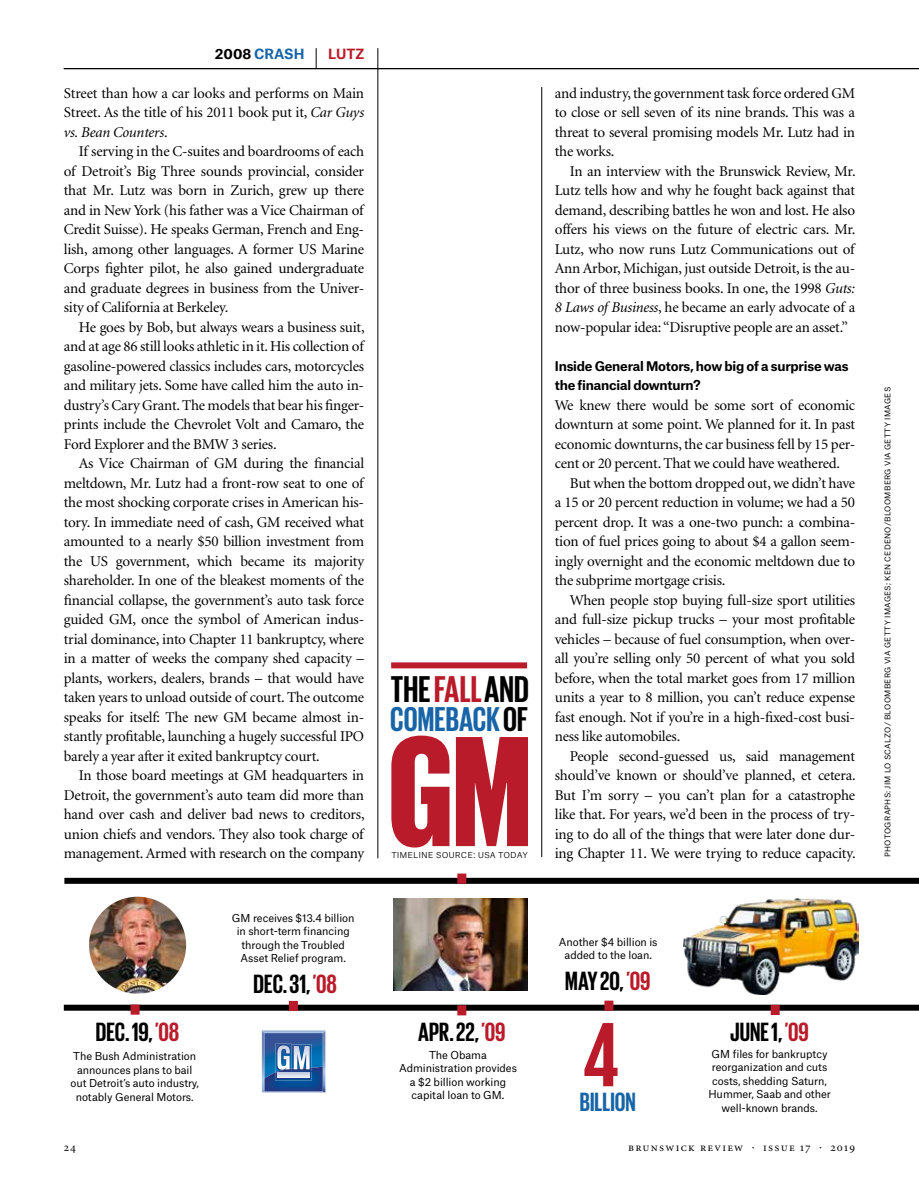
<style>
.page{position:relative;width:919px;height:1191px;background:#fff}
.page>*{position:absolute;margin:0;border:0;box-sizing:border-box;transform-origin:0 0}
.t1{font:800 160.8px "Giorgio Sans";color:#ba1b2a}
.t2{font:700 93.15px "Giorgio Sans";color:#ba1b2a}
.t3{font:700 38.1px "Giorgio Sans";letter-spacing:.005em;color:#000}
.t4{font:700 35.25px "Giorgio Sans";letter-spacing:.005em;color:#1765a8}
.t5{font:700 27px "Giorgio Sans";color:#000}
.t6{font:700 27px "Giorgio Sans";color:#1765a8}
.t7{font:15px/19.5px "Minion";letter-spacing:-.015em;color:#000;text-align:justify}
.t8{font:700 13.5px "Atlas Grotesk";color:#1765a8}
.t9{font:700 13.5px "Atlas Grotesk";color:#ba1b2a}
.t10{font:700 12.75px/19.5px "Atlas Grotesk";letter-spacing:-.02em;color:#000}
.t11{font:12px "Minion Regular SC";letter-spacing:.105em;color:#000}
.t12{font:10.5px/13.5px "Atlas Grotesk";letter-spacing:-.005em;color:#000;text-align:center}
.t13{font:300 9.3px "Atlas Grotesk";color:#000}
.t14{font:7.5px "Atlas Grotesk";letter-spacing:.04em;color:#000}
.s1{color:#000}
.s2{font-style:italic}
.s3{color:#ba1b2a}
</style>
<div class="page">
<div style="left:64px;top:1004px;width:854px;height:6px;background:#000"></div>
<div style="left:457px;top:1005px;width:9px;height:10px;background:#ba1b2a"></div>
<div style="left:289px;top:1001px;width:9px;height:10px;background:#ba1b2a"></div>
<div style="left:130px;top:1004px;width:9px;height:10px;background:#ba1b2a"></div>
<div style="left:604px;top:1000px;width:9px;height:10px;background:#ba1b2a"></div>
<div style="left:770px;top:1005px;width:9px;height:10px;background:#ba1b2a"></div>
<div style="left:64px;top:878px;width:854px;height:6px;background:#000"></div>
<svg style="left:262px;top:1030px;width:63px;height:62px;background:#4976ae"></svg>
<div style="left:277px;top:1072px;width:32px;height:5px;background:#d2d9e9"></div>
<img style="left:89px;top:896px;width:97px;height:97px;border-radius:49px">
<img style="left:393px;top:898px;width:134px;height:93px">
<div style="left:457px;top:873px;width:9px;height:10px;background:#ba1b2a"></div>
<img style="left:683px;top:898px;width:175px;height:97px">
<div style="left:391px;top:662px;width:136px;height:6px;background:#ba1b2a"></div>
<hr style="left:64px;top:68px;width:854px;height:1px;background:#000">
<hr style="left:377px;top:48px;width:1px;height:810px;background:#000">
<hr style="left:541px;top:87px;width:1px;height:770px;background:#000">
<svg style="left:316px;top:48px;width:1px;height:20px"></svg>
<p class="t8" style="left:215px;top:42px;width:91px"><span class="s1">2008</span> CRASH</p>
<p class="t9" style="left:328px;top:42px;width:38px">LUTZ</p>
<p class="t7" style="left:64px;top:84px;width:302px">Street than how a car looks and performs on Main Street. As the title of his 2011 book put it, <span class="s2">Car Guys vs. Bean Counters</span>.</p>
<p class="t7" style="left:64px;top:142px;width:302px;text-indent:15px">If serving in the C-suites and boardrooms of each of Detroit’s Big Three sounds provincial, consider that Mr. Lutz was born in Zurich, grew up there and in New York (his father was a Vice Chairman of Credit Suisse). He speaks German, French and Eng&shy;lish, among other languages. A former US Marine Corps fighter pilot, he also gained undergraduate and graduate degrees in business from the Univer&shy;sity of California at Berkeley.</p>
<p class="t7" style="left:64px;top:318px;width:302px;text-indent:15px">He goes by Bob, but always wears a business suit, and at age 86 still looks athletic in it. His collection of gasoline-powered classics includes cars, motorcycles and military jets. Some have called him the auto in&shy;dustry’s Cary Grant. The models that bear his finger&shy;prints include the Chevrolet Volt and Camaro, the Ford Explorer and the BMW 3 series.</p>
<p class="t7" style="left:64px;top:454px;width:302px;text-indent:15px">As Vice Chairman of GM during the financial meltdown, Mr. Lutz had a front-row seat to one of the most shocking corporate crises in American his&shy;tory. In immediate need of cash, GM received what amounted to a nearly $50 billion investment from the US government, which became its majority shareholder. In one of the bleakest moments of the financial collapse, the government’s auto task force guided GM, once the symbol of American indus&shy;trial dominance, into Chapter 11 bankruptcy, where in a matter of weeks the company shed capacity – plants, workers, dealers, brands – that would have taken years to unload outside of court. The outcome speaks for itself: The new GM became almost in&shy;stantly profitable, launching a hugely successful IPO barely a year after it exited bankruptcy court.</p>
<p class="t7" style="left:64px;top:766px;width:302px;text-indent:15px">In those board meetings at GM headquarters in Detroit, the government’s auto team did more than hand over cash and deliver bad news to creditors, union chiefs and vendors. They also took charge of management. Armed with research on the company</p>
<p class="t12" style="left:232px;top:909px;width:124px">GM receives $13.4 billion in short-term financing through the Troubled<br>Asset Relief program.</p>
<h3 class="t5" style="left:253px;top:970px;width:85px">DEC. 31, <span class="s3">’08</span></h3>
<h3 class="t3" style="left:391px;top:670px;width:140px">THE <span class="s3">FALL</span> AND</h3>
<h3 class="t4" style="left:390px;top:702px;width:139px">COMEBACK <span class="s1">OF</span></h3>
<h1 class="t1" style="left:388px;top:709px;width:144px">GM</h1>
<p class="t13" style="left:391px;top:847px;width:138px">TIMELINE SOURCE: USA TODAY</p>
<h3 class="t5" style="left:96px;top:1018px;width:85px">DEC. 19, <span class="s3">’08</span></h3>
<h3 class="t5" style="left:418px;top:1018px;width:89px">APR. 22, <span class="s3">’09</span></h3>
<p class="t12" style="left:399px;top:1047px;width:119px">The Obama<br>Administration provides a $2 billion working capital loan to GM.</p>
<p class="t12" style="left:70px;top:1048px;width:130px">The Bush Administration announces plans to bail out Detroit’s auto industry, notably General Motors.</p>
<p class="t7" style="left:555px;top:84px;width:302px">and industry, the government task force ordered GM to close or sell seven of its nine brands. This was a threat to several promising models Mr. Lutz had in the works.</p>
<p class="t7" style="left:555px;top:162px;width:302px;text-indent:15px">In an interview with the Brunswick Review, Mr.<br>Lutz tells how and why he fought back against that demand, describing battles he won and lost. He also offers his views on the future of electric cars. Mr.<br>Lutz, who now runs Lutz Communications out of Ann Arbor, Michigan, just outside Detroit, is the au&shy;thor of three business books. In one, the 1998 <span class="s2">Guts:<br>8 Laws of Business</span>, he became an early advocate of a now-popular idea: “Disruptive people are an asset.”</p>
<p class="t10" style="left:554px;top:355px;width:295px">Inside General Motors, how big of a surprise was the financial downturn?</p>
<p class="t7" style="left:554px;top:396px;width:302px">We knew there would be some sort of economic downturn at some point. We planned for it. In past economic downturns, the car business fell by 15 per&shy;cent or 20 percent. That we could have weathered.</p>
<p class="t7" style="left:554px;top:474px;width:302px;text-indent:15px">But when the bottom dropped out, we didn’t have a 15 or 20 percent reduction in volume; we had a 50 percent drop. It was a one-two punch: a combina&shy;tion of fuel prices going to about $4 a gallon seem&shy;ingly overnight and the economic meltdown due to the subprime mortgage crisis.</p>
<p class="t7" style="left:554px;top:591px;width:302px;text-indent:15px">When people stop buying full-size sport utilities and full-size pickup trucks – your most profitable vehicles – because of fuel consumption, when over&shy;all you’re selling only 50 percent of what you sold before, when the total market goes from 17 million units a year to 8 million, you can’t reduce expense fast enough. Not if you’re in a high-fixed-cost busi&shy;ness like automobiles.</p>
<p class="t7" style="left:554px;top:747px;width:302px;text-indent:15px">People second-guessed us, said management should’ve known or should’ve planned, et cetera.<br>But I’m sorry – you can’t plan for a catastrophe like that. For years, we’d been in the process of try&shy;ing to do all of the things that were later done dur&shy;ing Chapter 11. We were trying to reduce capacity.</p>
<p class="t12" style="left:559px;top:933px;width:100px">Another $4 billion is added to the loan.</p>
<h3 class="t5" style="left:565px;top:967px;width:87px">MAY 20, <span class="s3">’09</span></h3>
<h2 class="t2" style="left:583px;top:1008px;width:37px">4</h2>
<h3 class="t6" style="left:580px;top:1088px;width:57px">BILLION</h3>
<h3 class="t5" style="left:730px;top:1018px;width:80px">JUNE 1, <span class="s3">’09</span></h3>
<p class="t12" style="left:708px;top:1045px;width:124px">GM files for bankruptcy reorganization and cuts costs, shedding Saturn,<br>Hummer, Saab and other well-known brands.</p>
<p class="t11" style="left:64px;top:1141px;width:13px">24</p>
<p class="t11" style="left:628px;top:1141px;width:228px">brunswick review · issue 17 · 2019</p>
<p class="t14" style="left:881px;top:857px;width:471px;rotate:-90deg">PHOTOGRAPHS: JIM LO SCALZO/ BLOOMBERG VIA GETTY IMAGES; KEN CEDENO/BLOOMBERG VIA GETTY IMAGES</p>
</div>
